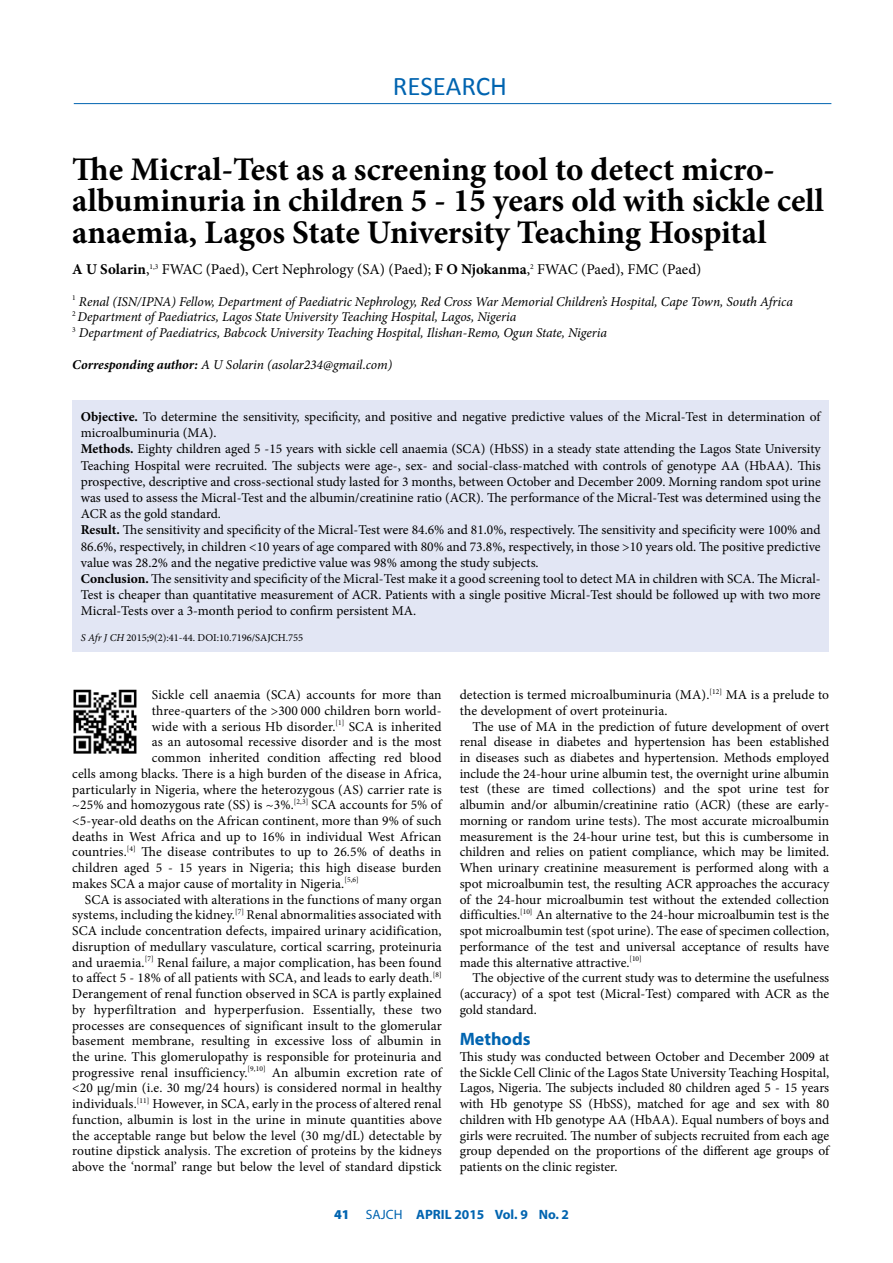
<style>
.page{position:relative;width:893px;height:1263px;background:#fff}
.page>*{position:absolute;margin:0;border:0;box-sizing:border-box;transform-origin:0 0}
.t1{font:700 33px/31.5px "Minion Pro";color:#000}
.t2{font:27px "Calibri";color:#0064b0}
.t3{font:700 18px "Myriad Pro";color:#0064b0}
.t4{font:15px "Minion Pro";color:#000}
.t5{font:13.5px/15.8px "Minion Pro";letter-spacing:.005em;color:#000;text-align:justify}
.t6{font:italic 13.5px/15.8px "Minion Pro";letter-spacing:-.01em;color:#000}
.t7{font:700 13.5px "Myriad Pro";color:#0064b0}
.t8{font:10.5px "Minion Pro";color:#000}
.s1{font-weight:700}
.s2{font-style:italic}
.s3{font-weight:900}
.s4{font-weight:400}
</style>
<div class="page">
<hr style="left:74px;top:103px;width:757px;height:1px;background:#0064b0">
<div style="left:72px;top:400px;width:757px;height:252px;background:#e2e6f4"></div>
<img style="left:73px;top:689px;width:64px;height:65px">
<h2 class="t2" style="left:393px;top:69px;width:116px">RESEARCH</h2>
<h1 class="t1" style="left:72px;top:153px;width:753px">The Micral-Test as a screening tool to detect micro&shy;albuminuria in children 5 - 15 years old with sickle cell anaemia, Lagos State University Teaching Hospital</h1>
<p class="t4" style="left:72px;top:259px;width:631px"><span class="s1">A U Solarin</span>,<sup>1,3</sup> FWAC (Paed), Cert Nephrology (SA) (Paed); <span class="s1">F O Njokanma</span>,<sup>2</sup> FWAC (Paed), FMC (Paed)</p>
<p class="t6" style="left:72px;top:294px;width:722px"><sup>1</sup> Renal (ISN/IPNA) Fellow, Department of Paediatric Nephrology, Red Cross War Memorial Children’s Hospital, Cape Town, South Africa<br><sup>2</sup> Department of Paediatrics, Lagos State University Teaching Hospital, Lagos, Nigeria<br><sup>3</sup> Department of Paediatrics, Babcock University Teaching Hospital, Ilishan-Remo, Ogun State, Nigeria</p>
<p class="t6" style="left:72px;top:356px;width:321px"><span class="s1">Corresponding author:</span> A U Solarin (asolar234@gmail.com)</p>
<p class="t5" style="left:81px;top:409px;width:741px;line-height:16.2px;text-align:left"><span class="s1">Objective.</span> To determine the sensitivity, specificity, and positive and negative predictive values of the Micral-Test in determination of microalbuminuria (MA).<br><span class="s1">Methods.</span> Eighty children aged 5 -15 years with sickle cell anaemia (SCA) (HbSS) in a steady state attending the Lagos State University Teaching Hospital were recruited. The subjects were age-, sex- and social-class-matched with controls of genotype AA (HbAA). This prospective, descriptive and cross-sectional study lasted for 3 months, between October and December 2009. Morning random spot urine was used to assess the Micral-Test and the albumin/creatinine ratio (ACR). The performance of the Micral-Test was determined using the ACR as the gold standard.<br><span class="s1">Result.</span> The sensitivity and specificity of the Micral-Test were 84.6% and 81.0%, respectively. The sensitivity and specificity were 100% and 86.6%, respectively, in children &lt;10 years of age compared with 80% and 73.8%, respectively, in those &gt;10 years old. The positive predictive value was 28.2% and the negative predictive value was 98% among the study subjects.<br><span class="s1">Conclusion.</span> The sensitivity and specificity of the Micral-Test make it a good screening tool to detect MA in children with SCA. The Micral-Test is cheaper than quantitative measurement of ACR. Patients with a single positive Micral-Test should be followed up with two more Micral-Tests over a 3-month period to confirm persistent MA.</p>
<p class="t8" style="left:81px;top:630px;width:224px"><span class="s2">S Afr J CH</span> 2015;9(2):41-44. DOI:10.7196/SAJCH.755</p>
<p class="t5" style="left:152px;top:687px;width:291px">Sickle cell anaemia (SCA) accounts for more than</p>
<p class="t5" style="left:152px;top:703px;width:290px">three-quarters of the &gt;300 000 children born world-</p>
<p class="t5" style="left:152px;top:718px;width:291px">wide with a serious Hb disorder.<sup>[1]</sup> SCA is inherited</p>
<p class="t5" style="left:152px;top:734px;width:291px">as an autosomal recessive disorder and is the most</p>
<p class="t5" style="left:152px;top:750px;width:291px">common inherited condition affecting red blood</p>
<p class="t5" style="left:72px;top:766px;width:371px">cells among blacks. There is a high burden of the disease in Africa,</p>
<p class="t5" style="left:72px;top:781px;width:371px">particularly in Nigeria, where the heterozygous (AS) carrier rate is</p>
<p class="t5" style="left:72px;top:797px;width:371px">~25% and homozygous rate (SS) is ~3%.<sup>[2,3]</sup> SCA accounts for 5% of</p>
<p class="t5" style="left:72px;top:813px;width:371px">&lt;5-year-old deaths on the African continent, more than 9% of such</p>
<p class="t5" style="left:72px;top:828px;width:371px">deaths in West Africa and up to 16% in individual West African</p>
<p class="t5" style="left:72px;top:844px;width:371px">countries.<sup>[4]</sup> The disease contributes to up to 26.5% of deaths in</p>
<p class="t5" style="left:72px;top:860px;width:371px">children aged 5 - 15 years in Nigeria; this high disease burden</p>
<p class="t5" style="left:72px;top:876px;width:288px">makes SCA a major cause of mortality in Nigeria.<sup>[5,6]</sup></p>
<p class="t5" style="left:85px;top:891px;width:358px">SCA is associated with alterations in the functions of many organ</p>
<p class="t5" style="left:72px;top:907px;width:371px">systems, including the kidney.<sup>[7]</sup> Renal abnormalities associated with</p>
<p class="t5" style="left:72px;top:923px;width:371px">SCA include concentration defects, impaired urinary acidification,</p>
<p class="t5" style="left:72px;top:939px;width:371px">disruption of medullary vasculature, cortical scarring, proteinuria</p>
<p class="t5" style="left:72px;top:954px;width:371px">and uraemia.<sup>[7]</sup> Renal failure, a major complication, has been found</p>
<p class="t5" style="left:72px;top:970px;width:371px">to affect 5 - 18% of all patients with SCA, and leads to early death.<sup>[8]</sup></p>
<p class="t5" style="left:72px;top:986px;width:371px">Derangement of renal function observed in SCA is partly explained</p>
<p class="t5" style="left:72px;top:1002px;width:371px">by hyperfiltration and hyperperfusion. Essentially, these two</p>
<p class="t5" style="left:72px;top:1017px;width:371px">processes are consequences of significant insult to the glomerular</p>
<p class="t5" style="left:72px;top:1033px;width:371px">basement membrane, resulting in excessive loss of albumin in</p>
<p class="t5" style="left:72px;top:1049px;width:371px">the urine. This glomerulopathy is responsible for proteinuria and</p>
<p class="t5" style="left:72px;top:1064px;width:371px">progressive renal insufficiency.<sup>[9,10]</sup> An albumin excretion rate of</p>
<p class="t5" style="left:72px;top:1080px;width:371px">&lt;20 μg/min (i.e. 30 mg/24 hours) is considered normal in healthy</p>
<p class="t5" style="left:72px;top:1096px;width:371px">individuals.<sup>[11]</sup> However, in SCA, early in the process of altered renal</p>
<p class="t5" style="left:72px;top:1112px;width:371px">function, albumin is lost in the urine in minute quantities above</p>
<p class="t5" style="left:72px;top:1127px;width:371px">the acceptable range but below the level (30 mg/dL) detectable by</p>
<p class="t5" style="left:72px;top:1143px;width:371px">routine dipstick analysis. The excretion of proteins by the kidneys</p>
<p class="t5" style="left:72px;top:1159px;width:371px">above the ‘normal’ range but below the level of standard dipstick</p>
<p class="t5" style="left:460px;top:687px;width:371px">detection is termed microalbuminuria (MA).<sup>[12]</sup> MA is a prelude to the development of overt proteinuria.</p>
<p class="t5" style="left:460px;top:718px;width:371px;text-indent:13px">The use of MA in the prediction of future development of overt renal disease in diabetes and hypertension has been established in diseases such as diabetes and hypertension. Methods employed include the 24-hour urine albumin test, the overnight urine albumin test (these are timed collections) and the spot urine test for albumin and/or albumin/creatinine ratio (ACR) (these are early&shy;morning or random urine tests). The most accurate microalbumin measurement is the 24-hour urine test, but this is cumbersome in children and relies on patient compliance, which may be limited.<br>When urinary creatinine measurement is performed along with a spot microalbumin test, the resulting ACR approaches the accuracy of the 24-hour microalbumin test without the extended collection difficulties.<sup>[10]</sup> An alternative to the 24-hour microalbumin test is the spot microalbumin test (spot urine). The ease of specimen collection, performance of the test and universal acceptance of results have made this alternative attractive.<sup>[10]</sup></p>
<p class="t5" style="left:460px;top:970px;width:371px;text-indent:13px">The objective of the current study was to determine the usefulness (accuracy) of a spot test (Micral-Test) compared with ACR as the gold standard.</p>
<h3 class="t3" style="left:460px;top:1027px;width:72px">Methods</h3>
<p class="t5" style="left:460px;top:1049px;width:371px">This study was conducted between October and December 2009 at the Sickle Cell Clinic of the Lagos State University Teaching Hospital, Lagos, Nigeria. The subjects included 80 children aged 5 - 15 years with Hb genotype SS (HbSS), matched for age and sex with 80 children with Hb genotype AA (HbAA). Equal numbers of boys and girls were recruited. The number of subjects recruited from each age group depended on the proportions of the different age groups of patients on the clinic register.</p>
<p class="t7" style="left:334px;top:1206px;width:236px"><span class="s3">41</span> <span class="s4">SAJCH</span> APRIL 2015 Vol. 9 No. 2</p>
</div>
